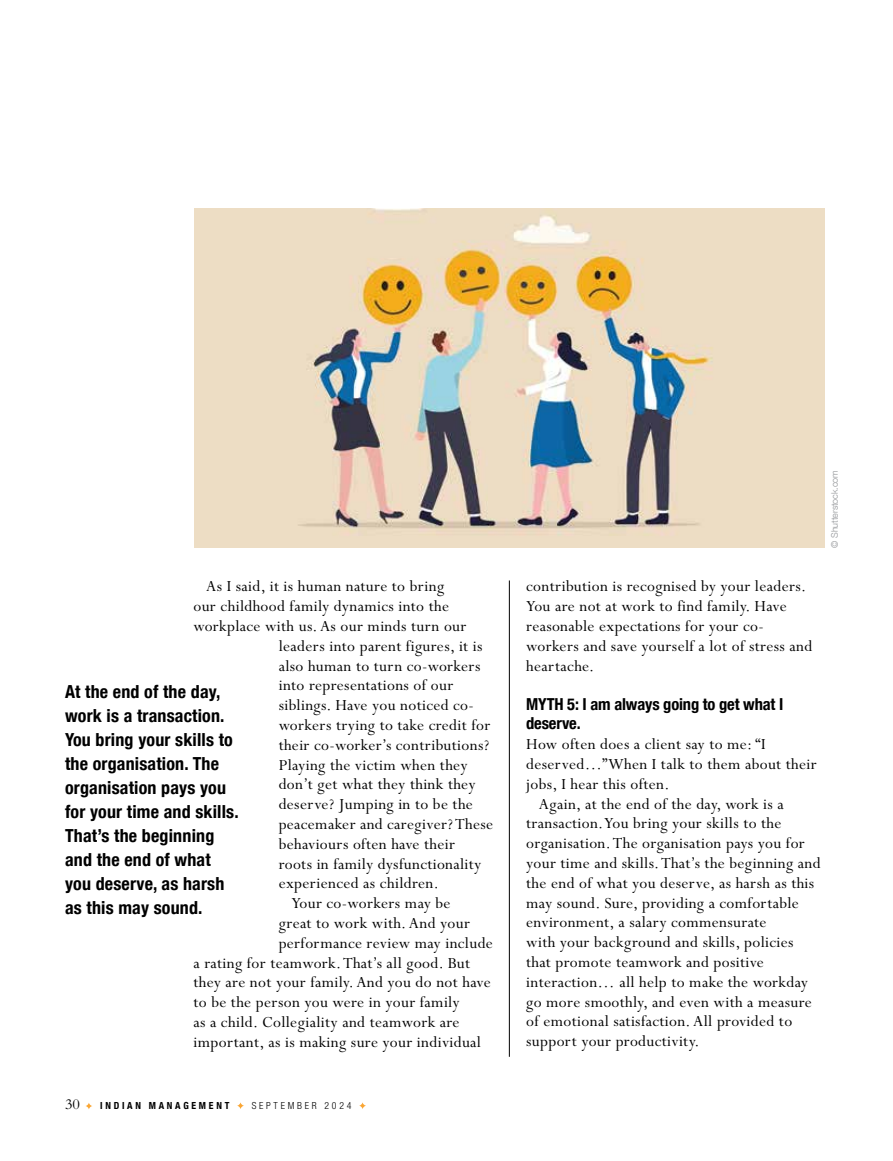
<style>
.page{position:relative;width:893px;height:1161px;background:#fff}
.page>*{position:absolute;margin:0;border:0;box-sizing:border-box;transform-origin:0 0}
.t1{font:700 condensed 18px/24px "Helvetica Neue LT Com";letter-spacing:.01em;color:#000}
.t2{font:17.25px/19.8px "Perpetua Std";letter-spacing:.02em;color:#000}
.t3{font:700 condensed 16.5px/19.5px "Helvetica Neue LT Com";letter-spacing:-.01em;color:#000}
.t4{font:14.25px "Bergamo Std";color:#000}
.t5{font:700 condensed 9.75px "Helvetica Neue LT Com";letter-spacing:.28em;color:#000}
.t6{font:300 condensed 9.75px "Helvetica Neue LT Com";letter-spacing:.28em;color:#000}
.t7{font:300 9px "Helvetica Neue LT Com";letter-spacing:-.01em;color:#939598}
</style>
<div class="page">
<svg style="left:86px;top:1103px;width:6px;height:6px"></svg>
<svg style="left:237px;top:1102px;width:7px;height:7px"></svg>
<svg style="left:359px;top:1102px;width:7px;height:7px"></svg>
<img style="left:194px;top:208px;width:630px;height:339px">
<hr style="left:509px;top:580px;width:1px;height:477px;background:#000">
<p class="t2" style="left:206px;top:577px;width:239px">As I said, it is human nature to bring</p>
<p class="t2" style="left:193px;top:597px;width:257px">our childhood family dynamics into the</p>
<p class="t2" style="left:193px;top:617px;width:274px">workplace with us. As our minds turn our</p>
<p class="t2" style="left:279px;top:636px;width:205px">leaders into parent figures, it is</p>
<p class="t2" style="left:279px;top:656px;width:203px">also human to turn co-workers</p>
<p class="t2" style="left:279px;top:676px;width:176px">into representations of our</p>
<p class="t2" style="left:279px;top:696px;width:197px">siblings. Have you noticed co-</p>
<p class="t2" style="left:279px;top:716px;width:213px">workers trying to take credit for</p>
<p class="t2" style="left:279px;top:735px;width:212px">their co-worker’s contributions?</p>
<p class="t2" style="left:279px;top:755px;width:190px">Playing the victim when they</p>
<p class="t2" style="left:279px;top:775px;width:198px">don’t get what they think they</p>
<p class="t2" style="left:279px;top:795px;width:196px">deserve? Jumping in to be the</p>
<p class="t2" style="left:279px;top:815px;width:216px">peacemaker and caregiver? These</p>
<p class="t2" style="left:279px;top:834px;width:178px">behaviours often have their</p>
<p class="t2" style="left:279px;top:854px;width:204px">roots in family dysfunctionality</p>
<p class="t2" style="left:279px;top:874px;width:162px">experienced as children.</p>
<p class="t2" style="left:291px;top:894px;width:161px">Your co-workers may be</p>
<p class="t2" style="left:279px;top:914px;width:193px">great to work with. And your</p>
<p class="t2" style="left:279px;top:933px;width:216px">performance review may include</p>
<p class="t2" style="left:193px;top:953px;width:278px">a rating for teamwork. That’s all good. But</p>
<p class="t2" style="left:193px;top:973px;width:299px">they are not your family. And you do not have</p>
<p class="t2" style="left:193px;top:993px;width:268px">to be the person you were in your family</p>
<p class="t2" style="left:193px;top:1013px;width:268px">as a child. Collegiality and teamwork are</p>
<p class="t2" style="left:193px;top:1032px;width:289px">important, as is making sure your individual</p>
<p class="t1" style="left:65px;top:679px;width:175px">At the end of the day, work is a transaction.<br>You bring your skills to the organisation. The organisation pays you for your time and skills.<br>That’s the beginning and the end of what you deserve, as harsh as this may sound.</p>
<p class="t4" style="left:65px;top:1096px;width:16px">30</p>
<p class="t5" style="left:100px;top:1100px;width:131px">INDIAN MANAGEMENT</p>
<p class="t6" style="left:252px;top:1100px;width:101px">SEPTEMBER 2024</p>
<p class="t7" style="left:829px;top:547px;width:79px;rotate:-90deg">© Shutterstock.com</p>
<p class="t2" style="left:526px;top:577px;width:287px">contribution is recognised by your leaders.<br>You are not at work to find family. Have reasonable expectations for your co&shy;workers and save yourself a lot of stress and heartache.</p>
<p class="t3" style="left:526px;top:694px;width:259px">MYTH 5: I am always going to get what I deserve.</p>
<p class="t2" style="left:526px;top:735px;width:241px">How often does a client say to me: “I</p>
<p class="t2" style="left:526px;top:755px;width:292px">deserved…”When I talk to them about their</p>
<p class="t2" style="left:526px;top:774px;width:145px">jobs, I hear this often.</p>
<p class="t2" style="left:539px;top:794px;width:246px">Again, at the end of the day, work is a</p>
<p class="t2" style="left:526px;top:814px;width:257px">transaction. You bring your skills to the</p>
<p class="t2" style="left:526px;top:834px;width:280px">organisation. The organisation pays you for</p>
<p class="t2" style="left:526px;top:854px;width:296px">your time and skills. That’s the beginning and</p>
<p class="t2" style="left:526px;top:873px;width:290px">the end of what you deserve, as harsh as this</p>
<p class="t2" style="left:526px;top:893px;width:274px">may sound. Sure, providing a comfortable</p>
<p class="t2" style="left:526px;top:913px;width:242px">environment, a salary commensurate</p>
<p class="t2" style="left:526px;top:933px;width:269px">with your background and skills, policies</p>
<p class="t2" style="left:526px;top:953px;width:239px">that promote teamwork and positive</p>
<p class="t2" style="left:526px;top:972px;width:283px">interaction… all help to make the workday</p>
<p class="t2" style="left:526px;top:992px;width:287px">go more smoothly, and even with a measure</p>
<p class="t2" style="left:526px;top:1012px;width:268px">of emotional satisfaction. All provided to</p>
<p class="t2" style="left:526px;top:1032px;width:175px">support your productivity.</p>
</div>
